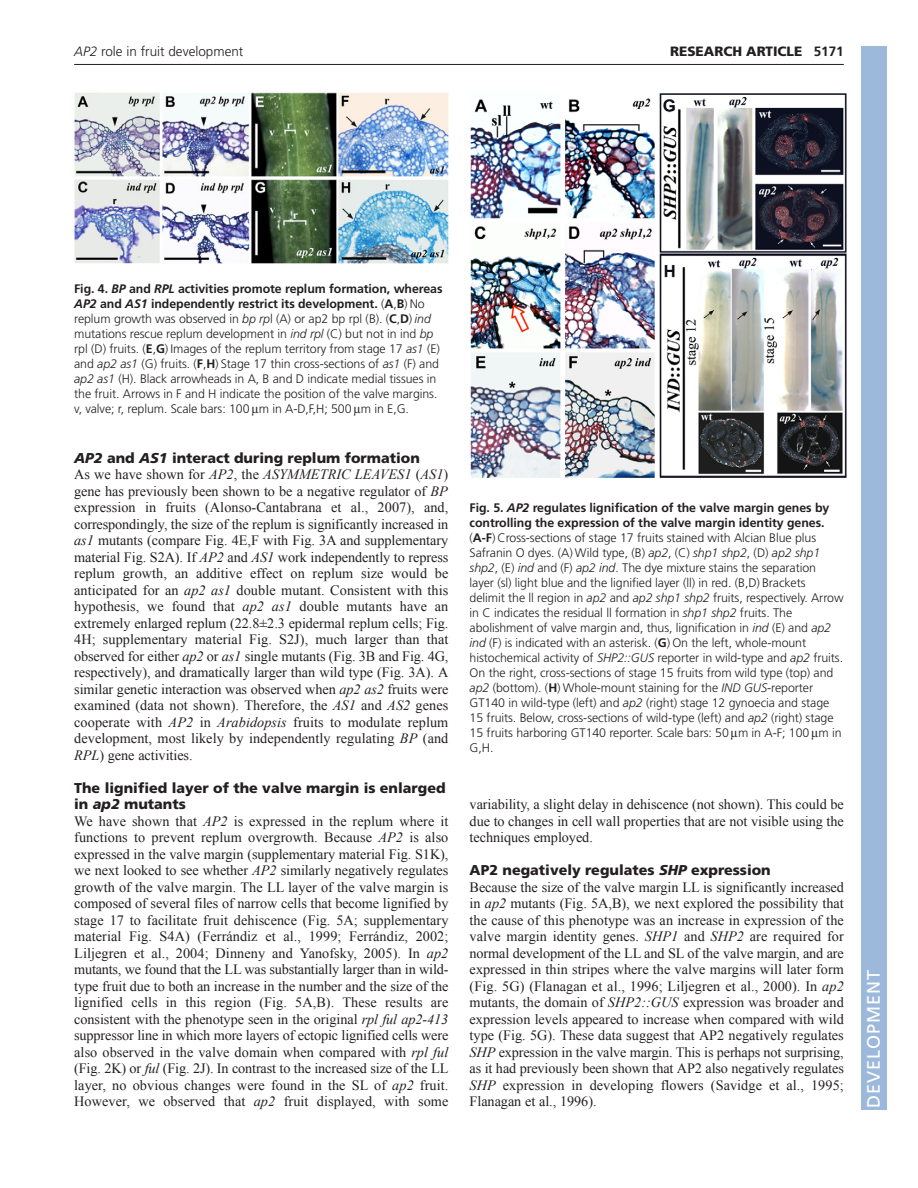
<style>
.page{position:relative;width:918px;height:1188px;background:#fff}
.page>*{position:absolute;margin:0;border:0;box-sizing:border-box;transform-origin:0 0}
.t1{font:18px "Frutiger LT Std";letter-spacing:.055em;color:#fff}
.t2{font:14.25px/16.5px "Times New Roman";letter-spacing:.005em;color:#231f20;text-align:justify}
.t3{font:900 14.25px/16.5px "Frutiger LT Std";color:#231f20}
.t4{font:300 13.5px "Frutiger LT Std";color:#231f20}
.t5{font:900 13.5px "Frutiger LT Std";color:#231f20}
.t6{font:300 12.3px/15px "Frutiger LT Std";letter-spacing:-.005em;color:#231f20}
.s1{font-style:italic}
.s2{font-weight:700}
.s3{font-weight:700;font-style:italic}
</style>
<div class="page">
<hr style="left:74px;top:64px;width:770px;height:1px;background:#231f20">
<img style="left:74px;top:92px;width:375px;height:172px">
<img style="left:470px;top:93px;width:377px;height:385px">
<div style="left:861px;top:46px;width:25px;height:1064px;background:#9cb9db"></div>
<p class="t4" style="left:74px;top:46px;width:171px"><span class="s1">AP2</span> role in fruit development</p>
<p class="t5" style="left:670px;top:45px;width:175px">RESEARCH ARTICLE <span class="s2">5171</span></p>
<p class="t6" style="left:74px;top:282px;width:370px"><span class="s2">Fig. 4.</span> <span class="s3">BP</span> <span class="s2">and</span> <span class="s3">RPL</span> <span class="s2">activities promote replum formation, whereas </span><span class="s3">AP2</span> <span class="s2">and</span> <span class="s3">AS1</span> <span class="s2">independently restrict its development.</span> (<span class="s2">A</span>,<span class="s2">B</span>) No replum growth was observed in <span class="s1">bp rp</span>l (A) or ap2 bp rpl (B). (<span class="s2">C</span>,<span class="s2">D</span>) <span class="s1">ind </span>mutations rescue replum development in <span class="s1">ind rpl</span> (C) but not in ind <span class="s1">bp </span>rpl (D) fruits. (<span class="s2">E</span>,<span class="s2">G</span>) Images of the replum territory from stage 17 <span class="s1">as1</span> (E) and <span class="s1">ap2 as1</span> (G) fruits. (<span class="s2">F</span>,<span class="s2">H</span>) Stage 17 thin cross-sections of <span class="s1">as1</span> (F) and <span class="s1">ap2 as1</span> (H). Black arrowheads in A, B and D indicate medial tissues in the fruit. Arrows in F and H indicate the position of the valve margins. v, valve; r, replum. Scale bars: 100 m in A-D,F,H; 500 m in E,G.</p>
<p class="t3" style="left:74px;top:450px;width:347px"><span class="s1">AP2</span> and <span class="s1">AS1</span> interact during replum formation</p>
<p class="t2" style="left:74px;top:466px;width:376px">As we have shown for <span class="s1">AP2</span>, the <span class="s1">ASYMMETRIC LEAVES1</span> (<span class="s1">AS1</span>) gene has previously been shown to be a negative regulator of <span class="s1">BP </span>expression in fruits (Alonso-Cantabrana et al., 2007), and, correspondingly, the size of the replum is significantly increased in <span class="s1">as1</span> mutants (compare Fig. 4E,F with Fig. 3A and supplementary material Fig. S2A). If <span class="s1">AP2</span> and <span class="s1">AS1</span> work independently to repress replum growth, an additive effect on replum size would be anticipated for an <span class="s1">ap2 as1</span> double mutant. Consistent with this hypothesis, we found that <span class="s1">ap2 as1</span> double mutants have an extremely enlarged replum (22.8±2.3 epidermal replum cells; Fig.<br>4H; supplementary material Fig. S2J), much larger than that observed for either <span class="s1">ap2</span> or <span class="s1">as1</span> single mutants (Fig. 3B and Fig. 4G, respectively), and dramatically larger than wild type (Fig. 3A). A similar genetic interaction was observed when <span class="s1">ap2 as2</span> fruits were examined (data not shown). Therefore, the <span class="s1">AS1</span> and <span class="s1">AS2</span> genes cooperate with <span class="s1">AP2</span> in <span class="s1">Arabidopsis</span> fruits to modulate replum development, most likely by independently regulating <span class="s1">BP</span> (and <span class="s1">RPL</span>) gene activities.</p>
<p class="t3" style="left:74px;top:780px;width:373px">The lignified layer of the valve margin is enlarged in <span class="s1">ap2</span> mutants</p>
<p class="t2" style="left:74px;top:813px;width:376px">We have shown that <span class="s1">AP2</span> is expressed in the replum where it functions to prevent replum overgrowth. Because <span class="s1">AP2</span> is also expressed in the valve margin (supplementary material Fig. S1K), we next looked to see whether <span class="s1">AP2</span> similarly negatively regulates growth of the valve margin. The LL layer of the valve margin is composed of several files of narrow cells that become lignified by stage 17 to facilitate fruit dehiscence (Fig. 5A; supplementary material Fig. S4A) (Ferrándiz et al., 1999; Ferrándiz, 2002; Liljegren et al., 2004; Dinneny and Yanofsky, 2005). In <span class="s1">ap2 </span>mutants, we found that the LL was substantially larger than in wild&shy;type fruit due to both an increase in the number and the size of the lignified cells in this region (Fig. 5A,B). These results are consistent with the phenotype seen in the original <span class="s1">rpl ful ap2-413 </span>suppressor line in which more layers of ectopic lignified cells were also observed in the valve domain when compared with <span class="s1">rpl ful </span>(Fig. 2K) or <span class="s1">ful</span> (Fig. 2J). In contrast to the increased size of the LL layer, no obvious changes were found in the SL of <span class="s1">ap2</span> fruit.<br>However, we observed that <span class="s1">ap2</span> fruit displayed, with some</p>
<p class="t6" style="left:470px;top:501px;width:376px"><span class="s2">Fig. 5.</span> <span class="s3">AP2</span> <span class="s2">regulates lignification of the valve margin genes by controlling the expression of the valve margin identity genes. </span>(<span class="s2">A-F</span>) Cross-sections of stage 17 fruits stained with Alcian Blue plus Safranin O dyes. (A) Wild type, (B) <span class="s1">ap2</span>, (C) <span class="s1">shp1 shp2</span>, (D) <span class="s1">ap2 shp1 shp2</span>, (E) <span class="s1">ind</span> and (F) <span class="s1">ap2 ind</span>. The dye mixture stains the separation<br>layer (sl) light blue and the lignified layer (ll) in red. (B,D) Brackets delimit the ll region in <span class="s1">ap2</span> and <span class="s1">ap2 shp1 shp2</span> fruits, respectively. Arrow in C indicates the residual ll formation in <span class="s1">shp1 shp2</span> fruits. The abolishment of valve margin and, thus, lignification in <span class="s1">ind</span> (E) and <span class="s1">ap2 ind</span> (F) is indicated with an asterisk. (<span class="s2">G</span>) On the left, whole-mount histochemical activity of <span class="s1">SHP2::GUS</span> reporter in wild-type and <span class="s1">ap2</span> fruits.<br>On the right, cross-sections of stage 15 fruits from wild type (top) and <span class="s1">ap2</span> (bottom). (<span class="s2">H</span>) Whole-mount staining for the <span class="s1">IND GUS</span>-reporter GT140 in wild-type (left) and <span class="s1">ap2</span> (right) stage 12 gynoecia and stage 15 fruits. Below, cross-sections of wild-type (left) and <span class="s1">ap2</span> (right) stage 15 fruits harboring GT140 reporter. Scale bars: 50 m in A-F; 100 m in G,H.</p>
<p class="t2" style="left:470px;top:796px;width:376px">variability, a slight delay in dehiscence (not shown). This could be due to changes in cell wall properties that are not visible using the techniques employed.</p>
<p class="t3" style="left:470px;top:863px;width:303px">AP2 negatively regulates <span class="s1">SHP</span> expression</p>
<p class="t2" style="left:470px;top:879px;width:376px">Because the size of the valve margin LL is significantly increased in <span class="s1">ap2</span> mutants (Fig. 5A,B), we next explored the possibility that the cause of this phenotype was an increase in expression of the valve margin identity genes. <span class="s1">SHP1</span> and <span class="s1">SHP2</span> are required for normal development of the LL and SL of the valve margin, and are expressed in thin stripes where the valve margins will later form (Fig. 5G) (Flanagan et al., 1996; Liljegren et al., 2000). In <span class="s1">ap2 </span>mutants, the domain of <span class="s1">SHP2::GUS</span> expression was broader and expression levels appeared to increase when compared with wild type (Fig. 5G). These data suggest that AP2 negatively regulates <span class="s1">SHP</span> expression in the valve margin. This is perhaps not surprising, as it had previously been shown that AP2 also negatively regulates <span class="s1">SHP</span> expression in developing flowers (Savidge et al., 1995; Flanagan et al., 1996).</p>
<p class="t1" style="left:863px;top:1108px;width:140px;rotate:-90deg">DEVELOPMENT</p>
</div>
